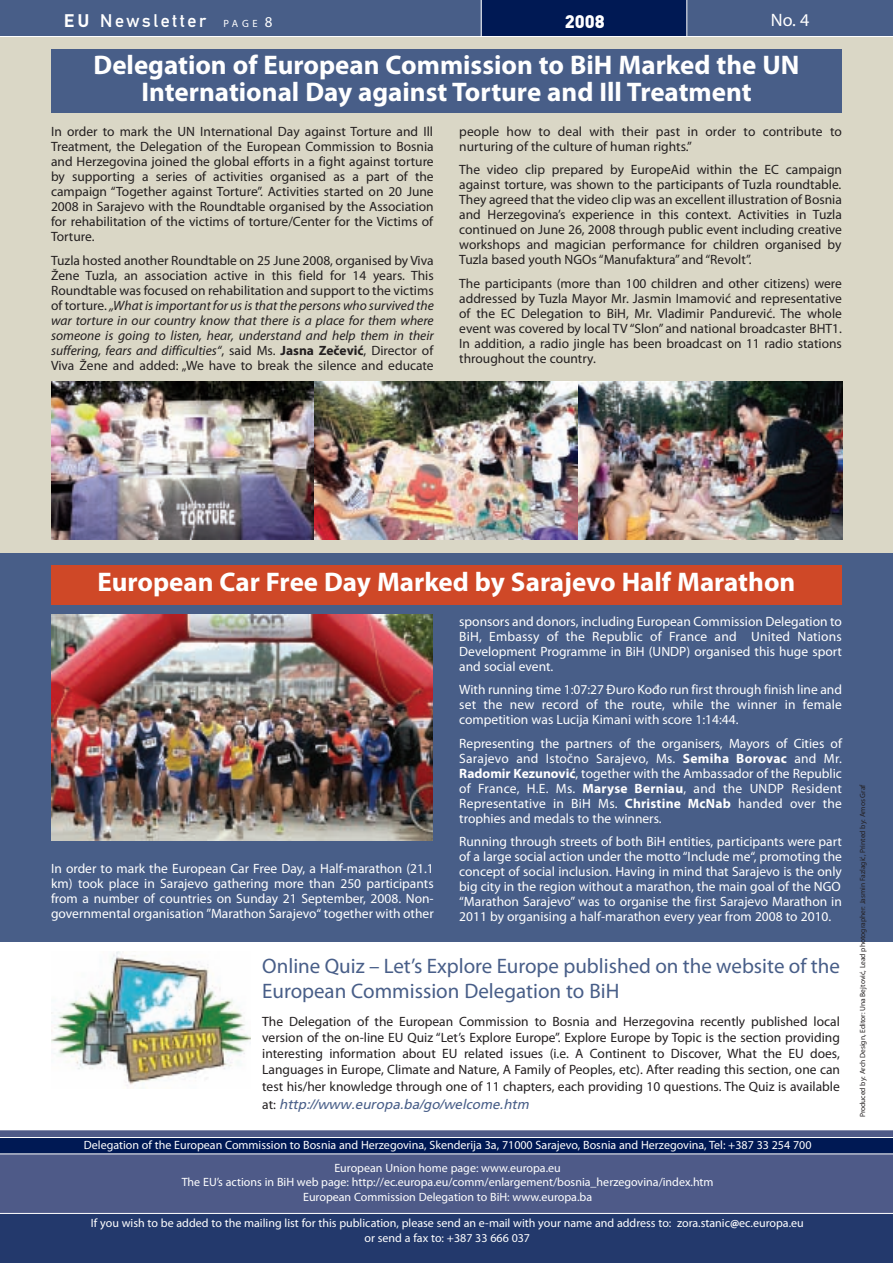
<style>
.page{position:relative;width:893px;height:1263px;background:#fff}
.page>*{position:absolute;margin:0;border:0;box-sizing:border-box;transform-origin:0 0}
.t1{font:700 27px/27px "Myriad Pro";color:#fff;text-align:center}
.t2{font:21px/25.2px "Myriad Pro";color:#485e88}
.t3{font:18px "FDIN";letter-spacing:.145em;color:#fff}
.t4{font:18px "FDI Nblack";color:#fff}
.t5{font:18px "Myriad Pro";color:#fff}
.t6{font:13.5px/15px "Myriad Pro";color:#231f20;text-align:justify}
.t7{font:13.5px/15px "Myriad Pro";color:#fff;text-align:justify}
.t8{font:italic 13.5px "FS Frutiger Roman";color:#485e88}
.t9{font:12px/14.4px "Myriad Pro";color:#fff;text-align:center}
.t10{font:7.5px "Myriad Pro";color:#231f20}
.s1{font-family:"FDIN Bold Alternate"}
.s2{font-family:"Myriad Pro";font-size:10.5px}
.s3{font-family:"Myriad Pro";font-size:15px}
.s4{font-style:italic}
.s5{font-weight:700}
.s6{font-family:"Myriad Pro";font-style:normal;color:#231f20}
</style>
<div class="page">
<div style="left:0;top:553px;width:893px;height:389px;background:#485e88"></div>
<div style="left:0;top:25px;width:893px;height:528px;background:#dad7c6"></div>
<svg style="left:0;top:0;width:893px;height:37px;background:#3d537f"></svg>
<div style="left:0;top:1130px;width:893px;height:83px;background:#4e5a88"></div>
<svg style="left:0;top:1137px;width:893px;height:17px;background:#182e64"></svg>
<div style="left:0;top:1213px;width:893px;height:50px;background:#23396c"></div>
<div style="left:51px;top:49px;width:791px;height:64px;background:#485e88"></div>
<div style="left:51px;top:565px;width:791px;height:39px;background:#cf4827"></div>
<img style="left:52px;top:381px;width:263px;height:158px">
<img style="left:315px;top:381px;width:264px;height:158px">
<img style="left:579px;top:381px;width:264px;height:158px">
<img style="left:52px;top:952px;width:198px;height:137px">
<img style="left:51px;top:615px;width:382px;height:225px">
<h3 class="t3" style="left:64px;top:11px;width:210px"><span class="s1">EU</span> Newsletter <span class="s2">P A G E</span> <span class="s3">8</span></h3>
<h3 class="t4" style="left:565px;top:10px;width:42px">2008</h3>
<h3 class="t5" style="left:771px;top:13px;width:40px">No. 4</h3>
<h1 class="t1" style="left:94px;top:54px;width:707px">Delegation of European Commission to BiH Marked the UN<br>International Day against Torture and Ill Treatment</h1>
<p class="t6" style="left:51px;top:125px;width:384px">In order to mark the UN International Day against Torture and Ill Treatment, the Delegation of the European Commission to Bosnia and Herzegovina joined the global efforts in a fight against torture by supporting a series of activities organised as a part of the campaign “Together against Torture”. Activities started on 20 June 2008 in Sarajevo with the Roundtable organised by the Association for rehabilitation of the victims of torture/Center for the Victims of Torture.</p>
<p class="t6" style="left:51px;top:254px;width:384px">Tuzla hosted another Roundtable on 25 June 2008, organised by Viva Žene Tuzla, an association active in this field for 14 years. This Roundtable was focused on rehabilitation and support to the victims of torture. <span class="s4">„What is important for us is that the persons who survived the war torture in our country know that there is a place for them where someone is going to listen, hear, understand and help them in their suffering, fears and difficulties“</span>, said Ms. <span class="s5">Jasna Zečević</span>, Director of Viva Žene and added: „We have to break the silence and educate</p>
<p class="t6" style="left:459px;top:125px;width:384px">people how to deal with their past in order to contribute to nurturing of the culture of human rights.”</p>
<p class="t6" style="left:459px;top:163px;width:384px">The video clip prepared by EuropeAid within the EC campaign against torture, was shown to the participants of Tuzla roundtable.<br>They agreed that the video clip was an excellent illustration of Bosnia and Herzegovina’s experience in this context. Activities in Tuzla continued on June 26, 2008 through public event including creative workshops and magician performance for children organised by Tuzla based youth NGOs “Manufaktura” and “Revolt”.</p>
<p class="t6" style="left:459px;top:277px;width:384px">The participants (more than 100 children and other citizens) were addressed by Tuzla Mayor Mr. Jasmin Imamović and representative of the EC Delegation to BiH, Mr. Vladimir Pandurević. The whole event was covered by local TV “Slon” and national broadcaster BHT1.<br>In addition, a radio jingle has been broadcast on 11 radio stations throughout the country.</p>
<h1 class="t1" style="left:98px;top:571px;width:699px">European Car Free Day Marked by Sarajevo Half Marathon</h1>
<p class="t7" style="left:51px;top:862px;width:384px">In order to mark the European Car Free Day, a Half-marathon (21.1 km) took place in Sarajevo gathering more than 250 participants from a number of countries on Sunday 21 September, 2008. Non&shy;governmental organisation ”Marathon Sarajevo“ together with other</p>
<p class="t7" style="left:459px;top:615px;width:384px">sponsors and donors, including European Commission Delegation to BiH, Embassy of the Republic of France and United Nations Development Programme in BiH (UNDP) organised this huge sport and social event.</p>
<p class="t7" style="left:459px;top:683px;width:384px">With running time 1:07:27 Đuro Kođo run first through finish line and set the new record of the route, while the winner in female competition was Lucija Kimani with score 1:14:44.</p>
<p class="t7" style="left:459px;top:737px;width:384px">Representing the partners of the organisers, Mayors of Cities of Sarajevo and Istočno Sarajevo, Ms. <span class="s5">Semiha Borovac</span> and Mr.<br><span class="s5">Radomir Kezunović</span>, together with the Ambassador of the Republic of France, H.E. Ms. <span class="s5">Maryse Berniau</span>, and the UNDP Resident Representative in BiH Ms. <span class="s5">Christine McNab</span> handed over the trophies and medals to the winners.</p>
<p class="t7" style="left:459px;top:835px;width:384px">Running through streets of both BiH entities, participants were part of a large social action under the motto “Include me“, promoting the concept of social inclusion. Having in mind that Sarajevo is the only big city in the region without a marathon, the main goal of the NGO “Marathon Sarajevo” was to organise the first Sarajevo Marathon in 2011 by organising a half-marathon every year from 2008 to 2010.</p>
<h2 class="t2" style="left:262px;top:954px;width:579px">Online Quiz – Let’s Explore Europe published on the website of the<br>European Commission Delegation to BiH</h2>
<p class="t6" style="left:262px;top:1014px;width:579px;line-height:16.2px">The Delegation of the European Commission to Bosnia and Herzegovina recently published local version of the on-line EU Quiz “Let’s Explore Europe”. Explore Europe by Topic is the section providing interesting information about EU related issues (i.e. A Continent to Discover, What the EU does, Languages in Europe, Climate and Nature, A Family of Peoples, etc). After reading this section, one can test his/her knowledge through one of 11 chapters, each providing 10 questions. The Quiz is available</p>
<p class="t8" style="left:262px;top:1097px;width:271px"><span class="s6">a t :</span> http://www.europa.ba/go/welcome.htm</p>
<p class="t9" style="left:84px;top:1135px;width:729px;line-height:22.5px">Delegation of the European Commission to Bosnia and Herzegovina, Skenderija 3a, 71000 Sarajevo, Bosnia and Herzegovina, Tel: +387 33 254 700<br>European Union home page: www.europa.eu</p>
<p class="t9" style="left:182px;top:1176px;width:533px">The EU’s actions in BiH web page: http://ec.europa.eu/comm/enlargement/bosnia_herzegovina/index.htm<br>European Commission Delegation to BiH: www.europa.ba</p>
<p class="t9" style="left:91px;top:1217px;width:714px">If you wish to be added to the mailing list for this publication, please send an e-mail with your name and address to: zora.stanic<span class="s5">@</span>ec.europa.eu or send a fax to: +387 33 666 037</p>
<p class="t10" style="left:860px;top:1117px;width:334px;rotate:-90deg">Produced by: Arch Design, Editor: Una Bejtović, Lead photographer: Jasmin Fazlagić, Printed by: Amos Graf</p>
</div>
